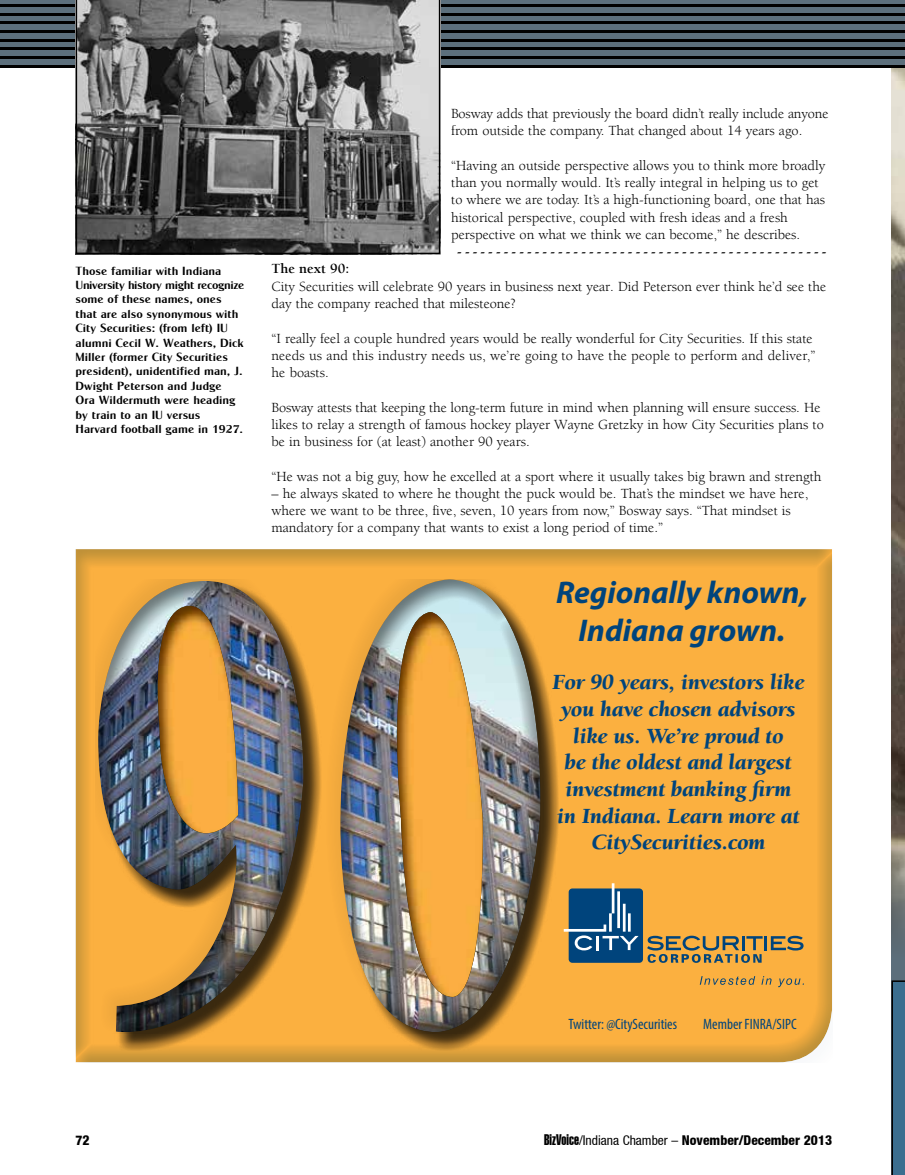
<style>
.page{position:relative;width:905px;height:1175px;background:#fff}
.page>*{position:absolute;margin:0;border:0;box-sizing:border-box;transform-origin:0 0}
.t1{font:italic 700 31.5px/37.8px "Myriad Pro";color:#00447c;text-align:center}
.t2{font:italic 900 22.2px/26.7px "Berkeley Std";color:#00447c;text-align:center}
.t3{font:condensed 15px "Myriad Pro";color:#00447c}
.t4{font:14.25px/17.2px "Berkeley";color:#000}
.t5{font:700 14.25px "Berkeley";color:#000}
.t6{font:800 condensed 13.5px "Helvetica Neue";color:#000}
.t7{font:12px/14.4px "Cg Globe Gothic Bd";color:#000}
.s1{font-family:"Helvetica Extra Compressed";font-weight:400;font-stretch:normal;font-size:15px}
.s2{font-weight:400}
</style>
<div class="page">
<img style="left:891px;top:68px;width:13px;height:912px">
<svg style="left:891px;top:980px;width:13px;height:194px;background:#34607c"></svg>
<div style="left:0;top:0;width:904px;height:68px;background:#5c6f7c"></div>
<hr style="left:0;top:4px;width:904px;height:3px;background:#000">
<hr style="left:0;top:13px;width:904px;height:3px;background:#000">
<hr style="left:0;top:22px;width:904px;height:2px;background:#000">
<hr style="left:0;top:30px;width:904px;height:3px;background:#000">
<hr style="left:0;top:39px;width:904px;height:3px;background:#000">
<hr style="left:0;top:48px;width:904px;height:2px;background:#000">
<hr style="left:0;top:56px;width:904px;height:3px;background:#000">
<hr style="left:0;top:65px;width:904px;height:3px;background:#000">
<div style="left:76px;top:549px;width:756px;height:513px;background:#00447c;opacity:.25"></div>
<div style="left:100px;top:582px;width:459px;height:468px;background:#000;opacity:.75"></div>
<div style="left:95px;top:578px;width:446px;height:455px;background:#000;opacity:.5"></div>
<div style="left:568px;top:888px;width:75px;height:74px;background:#00447c;border-radius:4px"></div>
<svg style="left:563px;top:883px;width:75px;height:67px"></svg>
<svg style="left:647px;top:935px;width:115px;height:27px;background:#a28955"></svg>
<hr style="left:764px;top:936px;width:3px;height:14px;background:#00447c">
<svg style="left:770px;top:935px;width:33px;height:15px"></svg>
<svg style="left:699px;top:976px;width:56px;height:8px"></svg>
<svg style="left:761px;top:976px;width:10px;height:8px"></svg>
<svg style="left:778px;top:978px;width:26px;height:9px"></svg>
<svg style="left:76px;top:0;width:364px;height:254px;background:#6a6a6a"></svg>
<p class="t7" style="left:76px;top:263px;width:170px">Those familiar with Indiana<br>University history might recognize some of these names, ones that are also synonymous with<br>City Securities: (from left) IU alumni Cecil W. Weathers, Dick<br>Miller (former City Securities president), unidentified man, J.<br>Dwight Peterson and Judge<br>Ora Wildermuth were heading by train to an IU versus<br>Harvard football game in 1927.</p>
<p class="t4" style="left:451px;top:105px;width:379px">Bosway adds that previously the board didn’t really include anyone from outside the company. That changed about 14 years ago.</p>
<p class="t4" style="left:451px;top:157px;width:376px">“Having an outside perspective allows you to think more broadly than you normally would. It’s really integral in helping us to get to where we are today. It’s a high-functioning board, one that has historical perspective, coupled with fresh ideas and a fresh perspective on what we think we can become,” he describes.</p>
<p class="t5" style="left:454px;top:244px;width:5px">-------------------------------------------------</p>
<p class="t5" style="left:271px;top:261px;width:79px">The next 90:</p>
<p class="t4" style="left:271px;top:278px;width:556px">City Securities will celebrate 90 years in business next year. Did Peterson ever think he’d see the day the company reached that milesteone?</p>
<p class="t4" style="left:271px;top:330px;width:545px">“I really feel a couple hundred years would be really wonderful for City Securities. If this state needs us and this industry needs us, we’re going to have the people to perform and deliver,” he boasts.</p>
<p class="t4" style="left:271px;top:399px;width:554px">Bosway attests that keeping the long-term future in mind when planning will ensure success. He likes to relay a strength of famous hockey player Wayne Gretzky in how City Securities plans to be in business for (at least) another 90 years.</p>
<p class="t4" style="left:271px;top:468px;width:551px">“He was not a big guy, how he excelled at a sport where it usually takes big brawn and strength</p>
<p class="t4" style="left:271px;top:485px;width:538px">– he always skated to where he thought the puck would be. That’s the mindset we have here, where we want to be three, five, seven, 10 years from now,” Bosway says. “That mindset is mandatory for a company that wants to exist a long period of time.”</p>
<h1 class="t1" style="left:556px;top:572px;width:253px">Regionally known,<br>Indiana grown.</h1>
<h2 class="t2" style="left:552px;top:669px;width:254px">For 90 years, investors like you have chosen advisors like us. We’re proud to<br>be the oldest and largest investment banking firm<br>in Indiana. Learn more at<br>CitySecurities.com</h2>
<p class="t3" style="left:568px;top:1015px;width:110px">Twitter: @CitySecurities</p>
<p class="t3" style="left:703px;top:1015px;width:95px">Member FINRA/SIPC</p>
<p class="t6" style="left:76px;top:1132px;width:16px">72</p>
<p class="t6" style="left:544px;top:1132px;width:289px"><span class="s1">BizVoice</span><span class="s2">/Indiana Chamber –</span> November/December 2013</p>
</div>
